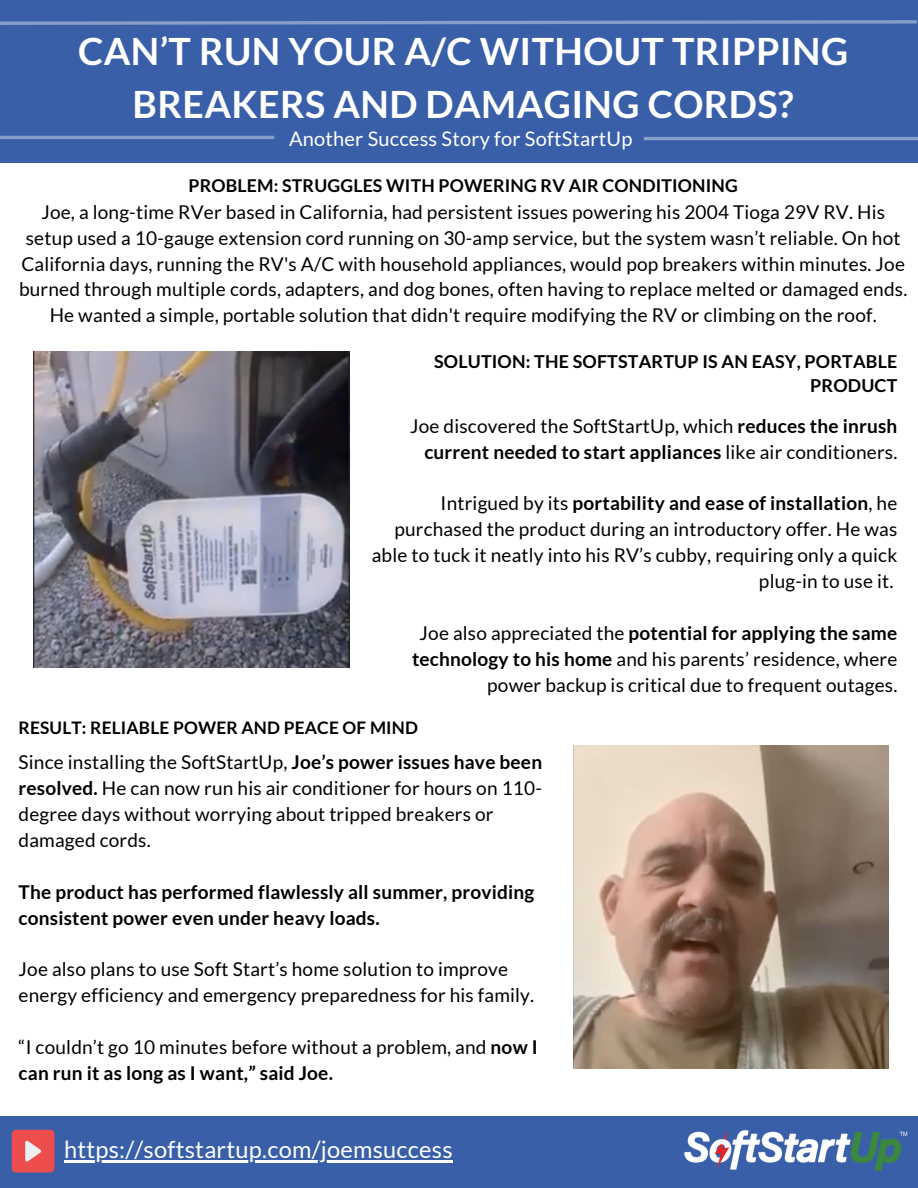
<style>
.page{position:relative;width:918px;height:1188px;background:#fff}
.page>*{position:absolute;margin:0;border:0;box-sizing:border-box;transform-origin:0 0}
.t1{font:700 37.65px/52.7px "Lato";letter-spacing:.01em;color:#fff;text-align:center}
.t2{font:23.7px "Lato";letter-spacing:.01em;color:#fff}
.t3{font:20.1px "Lato";letter-spacing:.01em;color:#fff}
.t4{font:19.05px/25.8px "Lato";letter-spacing:.01em;color:#000;text-align:right}
.t5{font:700 19.05px/25.8px "Lato";letter-spacing:.01em;color:#000}
.t6{font:700 17.85px/24.2px "Lato";letter-spacing:.01em;color:#000;text-align:right}
.t7{font:700 17.7px "Lato";letter-spacing:.01em;color:#000}
.t8{font:700 17.25px "Lato";letter-spacing:.01em;color:#000}
.s1{font-weight:700}
</style>
<div class="page">
<div style="left:0;top:1117px;width:918px;height:71px;background:#395fa9"></div>
<img style="left:684px;top:1130px;width:224px;height:41px">
<div style="left:0;top:0;width:918px;height:162px;background:#395fa9"></div>
<img style="left:33px;top:352px;width:316px;height:316px">
<img style="left:574px;top:746px;width:314px;height:323px">
<hr style="left:0;top:136px;width:274px;height:3px;background:#869fc8">
<hr style="left:644px;top:137px;width:274px;height:3px;background:#869fc8">
<svg style="left:0;top:20px;width:917px;height:5px"></svg>
<hr style="left:64px;top:1161px;width:389px;height:2px;background:#fff">
<div style="left:12px;top:1130px;width:43px;height:43px;background:#ee4d4d;border-radius:4px"></div>
<svg style="left:25px;top:1141px;width:16px;height:21px"></svg>
<h4 class="t1" style="left:78px;top:24px;width:772px">CAN’T RUN YOUR A/C WITHOUT TRIPPING<br>BREAKERS AND DAMAGING CORDS?</h4>
<h1 class="t3" style="left:289px;top:126px;width:345px">Another Success Story for SoftStartUp</h1>
<p class="t7" style="left:189px;top:175px;width:551px">PROBLEM: STRUGGLES WITH POWERING RV AIR CONDITIONING</p>
<p class="t4" style="left:19px;top:198px;width:890px;text-align:center">Joe, a long-time RVer based in California, had persistent issues powering his 2004 Tioga 29V RV. His setup used a 10-gauge extension cord running on 30-amp service, but the system wasn’t reliable. On hot California days, running the RV's A/C with household appliances, would pop breakers within minutes. Joe burned through multiple cords, adapters, and dog bones, often having to replace melted or damaged ends.<br>He wanted a simple, portable solution that didn't require modifying the RV or climbing on the roof.</p>
<p class="t6" style="left:434px;top:349px;width:465px">SOLUTION: THE SOFTSTARTUP IS AN EASY, PORTABLE<br>PRODUCT</p>
<h4 class="t4" style="left:410px;top:413px;width:489px">Joe discovered the SoftStartUp, which <span class="s1">reduces the inrush current needed to start appliances</span> like air conditioners.</h4>
<p class="t4" style="left:372px;top:490px;width:527px">Intrigued by its <span class="s1">portability and ease of installation</span>, he purchased the product during an introductory offer. He was able to tuck it neatly into his RV’s cubby, requiring only a quick plug-in to use it.</p>
<p class="t4" style="left:412px;top:620px;width:487px">Joe also appreciated the <span class="s1">potential for applying the same technology to his home</span> and his parents’ residence, where power backup is critical due to frequent outages.</p>
<h4 class="t8" style="left:19px;top:717px;width:401px">RESULT: RELIABLE POWER AND PEACE OF MIND</h4>
<h4 class="t4" style="left:19px;top:749px;width:525px;text-align:left">Since installing the SoftStartUp, <span class="s1">Joe’s power issues have been resolved.</span> He can now run his air conditioner for hours on 110- degree days without worrying about tripped breakers or damaged cords.</h4>
<h4 class="t5" style="left:19px;top:879px;width:517px">The product has performed flawlessly all summer, providing consistent power even under heavy loads.</h4>
<p class="t4" style="left:19px;top:956px;width:517px;text-align:left">Joe also plans to use Soft Start’s home solution to improve energy efficiency and emergency preparedness for his family.</p>
<h4 class="t4" style="left:19px;top:1034px;width:521px;text-align:left">“I couldn’t go 10 minutes before without a problem, and <span class="s1">now I can run it as long as I want,” said Joe.</span></h4>
<h3 class="t2" style="left:64px;top:1135px;width:390px">https://softstartup.com/joemsuccess</h3>
</div>
